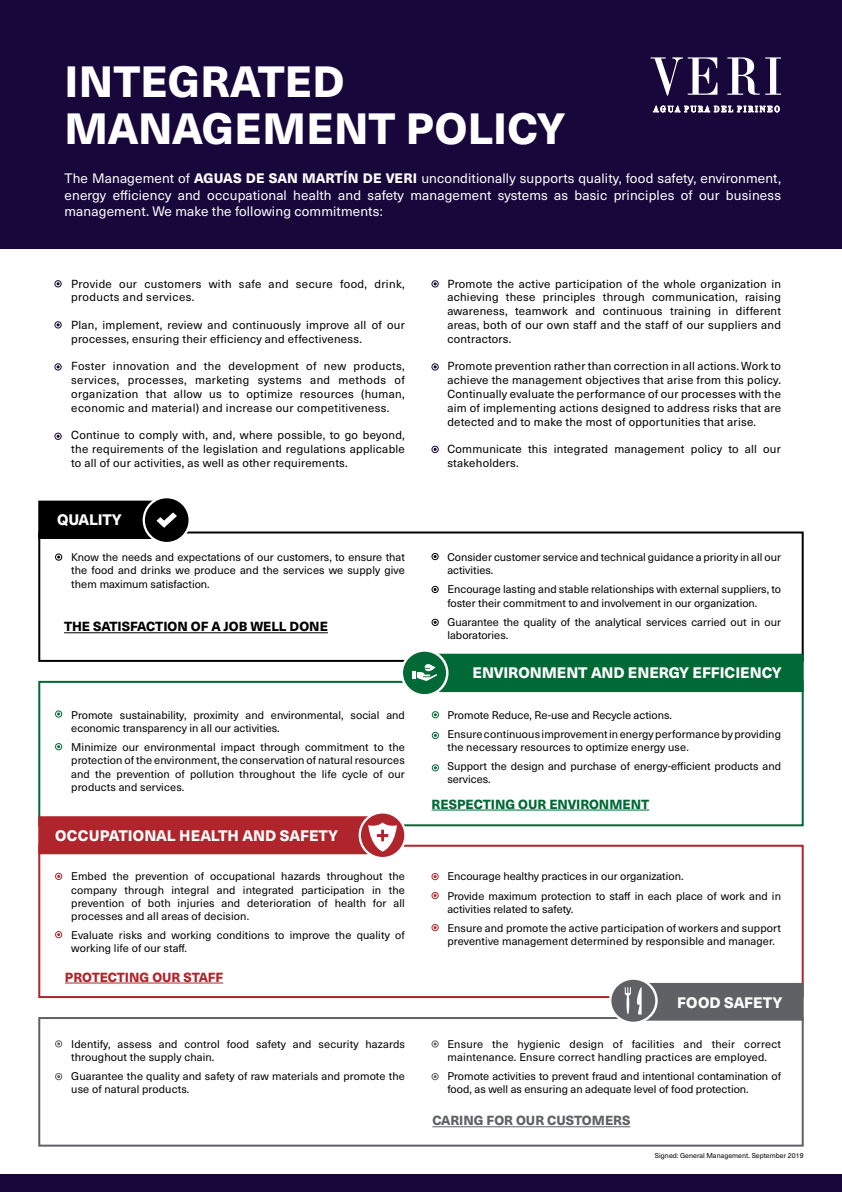
<style>
.page{position:relative;width:842px;height:1192px;background:#fff}
.page>*{position:absolute;margin:0;border:0;box-sizing:border-box;transform-origin:0 0}
.t1{font:800 43px/47px "Neue Haas Unica Pro";letter-spacing:.01em;color:#fff}
.t2{font:800 15px "Neue Haas Unica Pro";color:#fff}
.t3{font:13.5px/16.2px "Neue Haas Unica Pro";letter-spacing:.01em;color:#fff;text-align:justify}
.t4{font:800 13px "Neue Haas Unica Pro";color:#000}
.t5{font:800 13px "Neue Haas Unica Pro";color:#006935}
.t6{font:800 13px "Neue Haas Unica Pro";color:#5f6164}
.t7{font:800 13px "Neue Haas Unica Pro";letter-spacing:-.01em;color:#b0242b}
.t8{font:11.5px/13.8px "Neue Haas Unica Pro";letter-spacing:.02em;color:#000;text-align:justify}
.t9{font:11px/13.2px "Neue Haas Unica Pro";color:#000}
.t10{font:11px/13.2px "Neue Haas Unica Pro";letter-spacing:.02em;color:#000}
.t11{font:7px "Neue Haas Unica Pro";color:#000}
.s1{font-weight:800}
</style>
<div class="page">
<div style="left:0;top:0;width:842px;height:249px;background:#18073a"></div>
<svg style="left:651px;top:57px;width:66px;height:39px"></svg>
<svg style="left:727px;top:57px;width:54px;height:38px"></svg>
<svg style="left:653px;top:106px;width:127px;height:6px"></svg>
<div style="left:0;top:1174px;width:842px;height:18px;background:#18073a"></div>
<div style="left:431px;top:280px;width:8px;height:7px;border:1px solid #18073a;border-radius:50%"></div>
<div style="left:431px;top:363px;width:8px;height:7px;border:1px solid #18073a;border-radius:50%"></div>
<div style="left:431px;top:446px;width:8px;height:7px;border:1px solid #18073a;border-radius:50%"></div>
<div style="left:54px;top:321px;width:8px;height:7px;border:1px solid #18073a;border-radius:50%"></div>
<div style="left:54px;top:363px;width:8px;height:7px;border:1px solid #18073a;border-radius:50%"></div>
<div style="left:54px;top:433px;width:8px;height:7px;border:1px solid #18073a;border-radius:50%"></div>
<div style="left:54px;top:280px;width:8px;height:7px;border:1px solid #18073a;border-radius:50%"></div>
<div style="left:38px;top:845px;width:766px;height:153px;border:2px solid #b0242b"></div>
<hr style="left:65px;top:983px;width:158px;height:1px;background:#b0242b">
<div style="left:432px;top:873px;width:7px;height:7px;border:1px solid #b0242b;border-radius:50%"></div>
<div style="left:432px;top:892px;width:7px;height:7px;border:1px solid #b0242b;border-radius:50%"></div>
<div style="left:432px;top:924px;width:7px;height:7px;border:1px solid #b0242b;border-radius:50%"></div>
<div style="left:432px;top:619px;width:7px;height:7px;border:1px solid #000;border-radius:50%"></div>
<div style="left:432px;top:553px;width:7px;height:7px;border:1px solid #000;border-radius:50%"></div>
<div style="left:432px;top:586px;width:7px;height:7px;border:1px solid #000;border-radius:50%"></div>
<hr style="left:432px;top:810px;width:217px;height:1px;background:#006935">
<div style="left:432px;top:711px;width:7px;height:7px;border:1px solid #006935;border-radius:50%"></div>
<div style="left:432px;top:732px;width:7px;height:7px;border:1px solid #006935;border-radius:50%"></div>
<div style="left:432px;top:764px;width:7px;height:7px;border:1px solid #006935;border-radius:50%"></div>
<div style="left:38px;top:531px;width:766px;height:131px;border:2px solid #000"></div>
<div style="left:39px;top:502px;width:113px;height:36px;background:#000"></div>
<div style="left:38px;top:501px;width:115px;height:38px;border:2px solid #000"></div>
<div style="left:143px;top:496px;width:48px;height:48px;background:#fff;border-radius:50%"></div>
<div style="left:145px;top:498px;width:44px;height:44px;background:#000;border-radius:50%"></div>
<svg style="left:156px;top:512px;width:21px;height:16px"></svg>
<div style="left:38px;top:681px;width:766px;height:145px;border:2px solid #006935"></div>
<div style="left:421px;top:654px;width:383px;height:38px;background:#006935"></div>
<div style="left:401px;top:649px;width:47px;height:48px;background:#fff;border-radius:50%"></div>
<svg style="left:403px;top:652px;width:43px;height:42px"></svg>
<div style="left:38px;top:1017px;width:766px;height:130px;border:2px solid #5f6164"></div>
<div style="left:642px;top:983px;width:162px;height:38px;background:#5f6164;border:2px solid #5f6164"></div>
<svg style="left:609px;top:978px;width:49px;height:46px"></svg>
<svg style="left:611px;top:980px;width:44px;height:42px"></svg>
<hr style="left:432px;top:1126px;width:198px;height:1px;background:#5f6164">
<div style="left:432px;top:1040px;width:7px;height:7px;border:1px solid #5f6164;border-radius:50%"></div>
<div style="left:432px;top:1073px;width:7px;height:7px;border:1px solid #5f6164;border-radius:50%"></div>
<div style="left:55px;top:873px;width:7px;height:7px;border:1px solid #b0242b;border-radius:50%"></div>
<div style="left:55px;top:931px;width:7px;height:7px;border:1px solid #b0242b;border-radius:50%"></div>
<div style="left:55px;top:554px;width:7px;height:7px;border:1px solid #000;border-radius:50%"></div>
<div style="left:55px;top:711px;width:7px;height:7px;border:1px solid #006935;border-radius:50%"></div>
<div style="left:55px;top:743px;width:7px;height:7px;border:1px solid #006935;border-radius:50%"></div>
<div style="left:55px;top:1040px;width:7px;height:7px;border:1px solid #5f6164;border-radius:50%"></div>
<div style="left:55px;top:1073px;width:7px;height:7px;border:1px solid #5f6164;border-radius:50%"></div>
<div style="left:38px;top:816px;width:337px;height:38px;background:#b0242b;border:2px solid #b0242b"></div>
<svg style="left:359px;top:811px;width:48px;height:48px"></svg>
<div style="left:361px;top:814px;width:43px;height:43px;background:#b0242b;border-radius:50%"></div>
<svg style="left:368px;top:822px;width:29px;height:30px"></svg>
<hr style="left:64px;top:632px;width:264px;height:1px;background:#000">
<h1 class="t1" style="left:65px;top:58px;width:502px">INTEGRATED<br>MANAGEMENT POLICY</h1>
<p class="t3" style="left:65px;top:171px;width:718px">The Management of <span class="s1">AGUAS DE SAN MARTÍN DE VERI</span> unconditionally supports quality, food safety, environment, energy efficiency and occupational health and safety management systems as basic principles of our business management. We make the following commitments:</p>
<p class="t8" style="left:71px;top:277px;width:335px">Provide our customers with safe and secure food, drink, products and services.</p>
<p class="t8" style="left:71px;top:318px;width:335px">Plan, implement, review and continuously improve all of our processes, ensuring their efficiency and effectiveness.</p>
<p class="t8" style="left:71px;top:360px;width:335px">Foster innovation and the development of new products, services, processes, marketing systems and methods of organization that allow us to optimize resources (human, economic and material) and increase our competitiveness.</p>
<p class="t8" style="left:71px;top:429px;width:335px">Continue to comply with, and, where possible, to go beyond, the requirements of the legislation and regulations applicable to all of our activities, as well as other requirements.</p>
<h2 class="t2" style="left:57px;top:510px;width:66px">QUALITY</h2>
<p class="t8" style="left:447px;top:277px;width:335px">Promote the active participation of the whole organization in achieving these principles through communication, raising awareness, teamwork and continuous training in different areas, both of our own staff and the staff of our suppliers and contractors.</p>
<p class="t8" style="left:447px;top:360px;width:335px">Promote prevention rather than correction in all actions. Work to achieve the management objectives that arise from this policy.<br>Continually evaluate the performance of our processes with the aim of implementing actions designed to address risks that are detected and to make the most of opportunities that arise.</p>
<p class="t8" style="left:447px;top:442px;width:335px">Communicate this integrated management policy to all our stakeholders.</p>
<p class="t9" style="left:71px;top:551px;width:335px;text-align:justify">Know the needs and expectations of our customers, to ensure that the food and drinks we produce and the services we supply give them maximum satisfaction.</p>
<p class="t9" style="left:447px;top:551px;width:335px">Consider customer service and technical guidance a priority in all our activities.</p>
<p class="t9" style="left:447px;top:583px;width:335px">Encourage lasting and stable relationships with external suppliers, to foster their commitment to and involvement in our organization.</p>
<p class="t9" style="left:447px;top:615px;width:335px">Guarantee the quality of the analytical services carried out in our laboratories.</p>
<p class="t4" style="left:64px;top:619px;width:265px">THE SATISFACTION OF A JOB WELL DONE</p>
<p class="t9" style="left:71px;top:709px;width:335px">Promote sustainability, proximity and environmental, social and economic transparency in all our activities.</p>
<p class="t9" style="left:71px;top:741px;width:335px;text-align:justify">Minimize our environmental impact through commitment to the protection of the environment, the conservation of natural resources and the prevention of pollution throughout the life cycle of our products and services.</p>
<h2 class="t2" style="left:55px;top:826px;width:284px">OCCUPATIONAL HEALTH AND SAFETY</h2>
<p class="t9" style="left:71px;top:870px;width:335px;text-align:justify">Embed the prevention of occupational hazards throughout the company through integral and integrated participation in the prevention of both injuries and deterioration of health for all processes and all areas of decision.</p>
<p class="t9" style="left:71px;top:929px;width:335px">Evaluate risks and working conditions to improve the quality of working life of our staff.</p>
<p class="t7" style="left:65px;top:969px;width:160px">PROTECTING OUR STAFF</p>
<p class="t9" style="left:71px;top:1037px;width:335px">Identify, assess and control food safety and security hazards throughout the supply chain.</p>
<p class="t9" style="left:71px;top:1069px;width:335px">Guarantee the quality and safety of raw materials and promote the use of natural products.</p>
<h2 class="t2" style="left:472px;top:663px;width:311px">ENVIRONMENT AND ENERGY EFFICIENCY</h2>
<p class="t9" style="left:447px;top:706px;width:335px;line-height:19.1px">Promote Reduce, Re-use and Recycle actions.<br>Ensure continuous improvement in energy performance by providing</p>
<p class="t9" style="left:447px;top:738px;width:335px;line-height:19.1px">the necessary resources to optimize energy use.<br>Support the design and purchase of energy-efficient products and</p>
<p class="t9" style="left:447px;top:773px;width:45px">services.</p>
<p class="t5" style="left:432px;top:796px;width:219px">RESPECTING OUR ENVIRONMENT</p>
<p class="t9" style="left:447px;top:867px;width:335px;line-height:19.1px">Encourage healthy practices in our organization.<br>Provide maximum protection to staff in each place of work and in</p>
<p class="t9" style="left:447px;top:899px;width:335px;line-height:19.1px">activities related to safety.<br>Ensure and promote the active participation of workers and support</p>
<p class="t9" style="left:447px;top:935px;width:329px">preventive management determined by responsible and manager.</p>
<h2 class="t2" style="left:677px;top:993px;width:107px">FOOD SAFETY</h2>
<p class="t10" style="left:447px;top:1037px;width:335px">Ensure the hygienic design of facilities and their correct maintenance. Ensure correct handling practices are employed.</p>
<p class="t9" style="left:447px;top:1069px;width:335px">Promote activities to prevent fraud and intentional contamination of food, as well as ensuring an adequate level of food protection.</p>
<p class="t6" style="left:432px;top:1113px;width:200px">CARING FOR OUR CUSTOMERS</p>
<p class="t11" style="left:655px;top:1152px;width:150px">Signed: General Management. September 2019</p>
</div>
